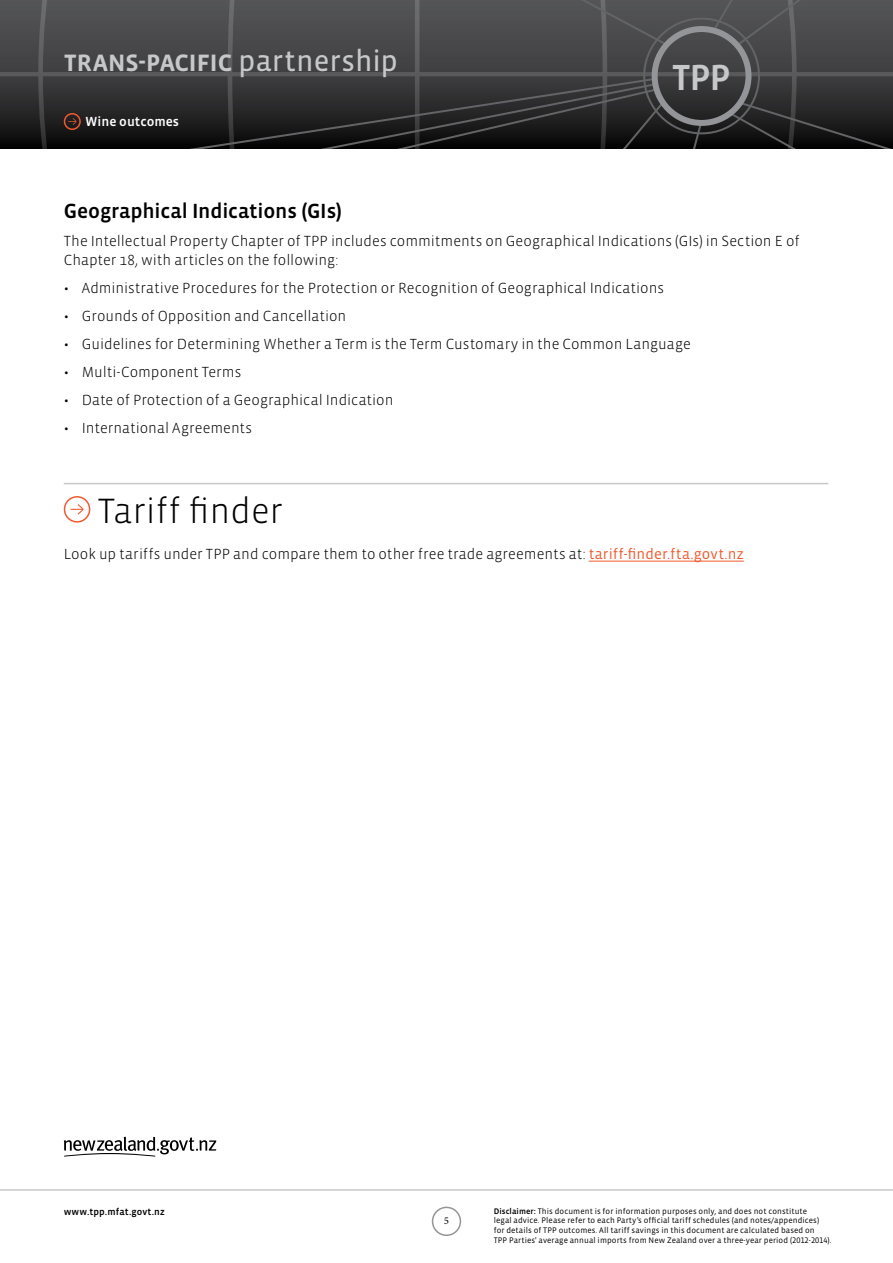
<style>
.page{position:relative;width:893px;height:1263px;background:#fff}
.page>*{position:absolute;margin:0;border:0;box-sizing:border-box;transform-origin:0 0}
.t1{font:500 37.2px "Vista Sans OT";color:#c7c8ca}
.t2{font:300 36px "Vista Sans OT";color:#000}
.t3{font:500 30px "Vista Sans OT";letter-spacing:-.035em;color:#c7c8ca}
.t4{font:500 21px "Vista Sans OT";letter-spacing:-.01em;color:#000}
.t5{font:300 15px/19.5px "Vista Sans OT";color:#000}
.t6{font:500 13.5px "Vista Sans OT";color:#fff}
.t7{font:10.5px "Minion Pro";color:#000}
.t8{font:500 9.75px "Vista Sans OT";letter-spacing:.01em;color:#000}
.t9{font:8.25px/9.8px "Vista Sans OT";letter-spacing:.01em;color:#000}
.s1{font-weight:400}
.s2{font-weight:400;color:#f15a2e}
.s3{font-weight:500}
</style>
<div class="page">
<svg style="left:0;top:0;width:893px;height:149px;background:#474749"></svg>
<svg style="left:712px;top:0;width:99px;height:47px;background:#525255"></svg>
<svg style="left:725px;top:100px;width:168px;height:49px;background:#212122"></svg>
<svg style="left:529px;top:0;width:138px;height:46px;background:#4f5052"></svg>
<div style="left:652px;top:26px;width:99px;height:100px;border:6px solid #939598;border-radius:50%"></div>
<div style="left:432px;top:1206px;width:29px;height:30px;border:2px solid #939598;border-radius:50%"></div>
<hr style="left:0;top:1189px;width:893px;height:2px;background:#c7c8ca">
<svg style="left:34px;top:77px;width:669px;height:72px;background:#282729"></svg>
<div style="left:64px;top:113px;width:17px;height:17px;border:2px solid #f15a2e;border-radius:50%"></div>
<hr style="left:64px;top:483px;width:764px;height:1px;background:#c7c8ca">
<svg style="left:71px;top:504px;width:12px;height:11px"></svg>
<div style="left:64px;top:496px;width:26px;height:27px;border:2px solid #f15a2e;border-radius:50%"></div>
<hr style="left:589px;top:561px;width:155px;height:1px;background:#f15a2e">
<svg style="left:64px;top:1137px;width:152px;height:20px"></svg>
<h3 class="t3" style="left:64px;top:46px;width:336px">trans-pacific <span class="s1">partnership</span></h3>
<p class="t6" style="left:85px;top:115px;width:96px">Wine outcomes</p>
<h1 class="t1" style="left:672px;top:58px;width:60px">TPP</h1>
<h3 class="t4" style="left:64px;top:200px;width:280px">Geographical Indications (GIs)</h3>
<p class="t5" style="left:64px;top:231px;width:737px">The Intellectual Property Chapter of TPP includes commitments on Geographical Indications (GIs) in Section E of<br>Chapter 18, with articles on the following:</p>
<p class="t5" style="left:64px;top:279px;width:602px">• Administrative Procedures for the Protection or Recognition of Geographical Indications</p>
<p class="t5" style="left:64px;top:307px;width:284px">• Grounds of Opposition and Cancellation</p>
<p class="t5" style="left:64px;top:335px;width:628px">• Guidelines for Determining Whether a Term is the Term Customary in the Common Language</p>
<p class="t5" style="left:64px;top:363px;width:179px">• Multi-Component Terms</p>
<p class="t5" style="left:64px;top:391px;width:331px">• Date of Protection of a Geographical Indication</p>
<p class="t5" style="left:64px;top:419px;width:190px">• International Agreements</p>
<h2 class="t2" style="left:98px;top:492px;width:187px">Tariff finder</h2>
<p class="t5" style="left:64px;top:545px;width:681px">Look up tariffs under TPP and compare them to other free trade agreements at: <span class="s2">tariff-finder.fta.govt.nz</span></p>
<p class="t8" style="left:64px;top:1206px;width:103px">www.tpp.mfat.govt.nz</p>
<p class="t9" style="left:494px;top:1206px;width:339px"><span class="s3">Disclaimer:</span> This document is for information purposes only, and does not constitute<br>legal advice. Please refer to each Party’s official tariff schedules (and notes/appendices) for details of TPP outcomes. All tariff savings in this document are calculated based on<br>TPP Parties' average annual imports from New Zealand over a three-year period (2012-2014).</p>
<p class="t7" style="left:444px;top:1213px;width:6px">5</p>
</div>
